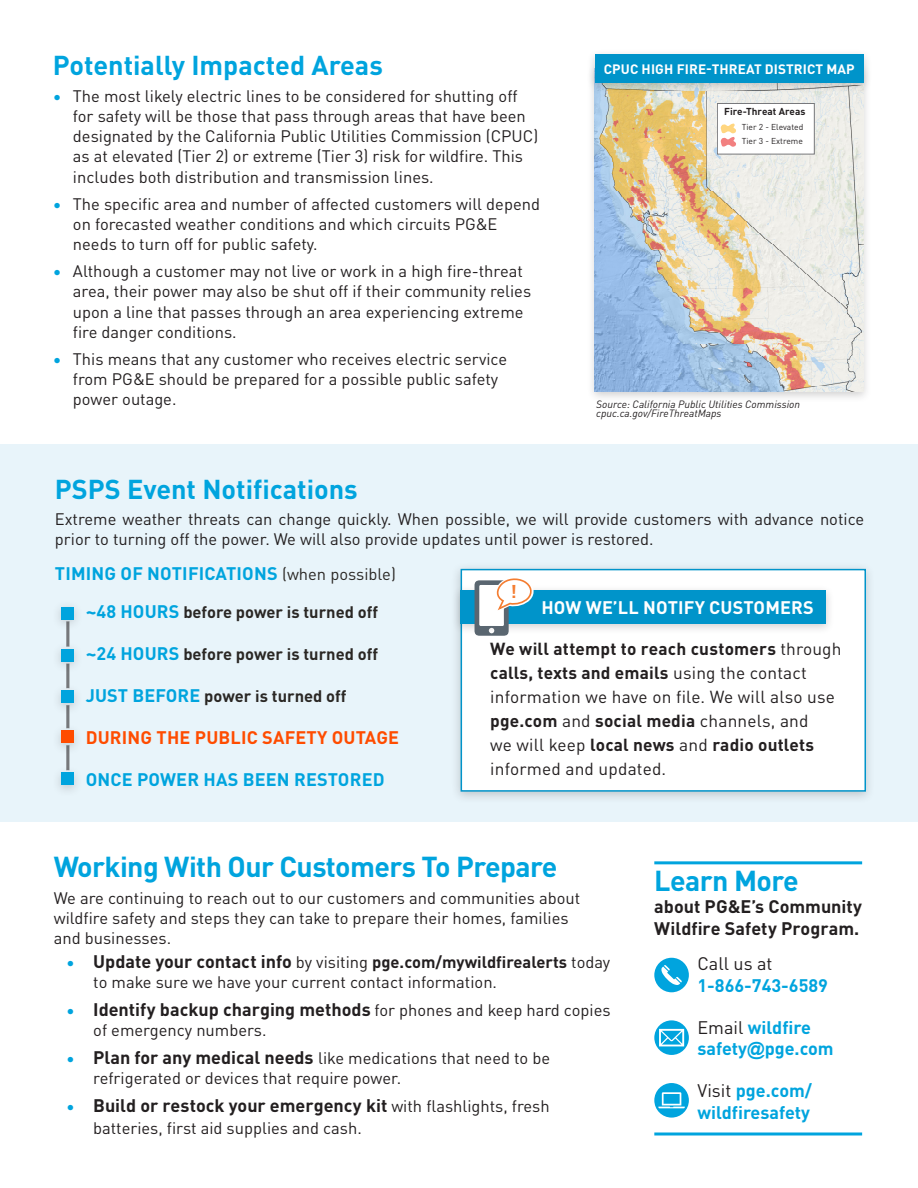
<style>
.page{position:relative;width:918px;height:1188px;background:#fff}
.page>*{position:absolute;margin:0;border:0;box-sizing:border-box;transform-origin:0 0}
.Subtitles{font:700 28.5px "DINOT";letter-spacing:-.02em;color:#00a4de}
.Bullets{font:700 28.5px "DINOT";letter-spacing:-.02em;color:#00a4de}
.Subtitles-2{font:700 27px "DINOT";color:#00a4de}
.Blue_Text_-_Align_Le{font:700 18.3px "DINOT";color:#f47d31}
.Bullets-2{font:700 18px/22.5px "DINOT";color:#231f20}
.disclaimer{font:700 18px/21.6px "DINOT";color:#00a4de}
.t1{font:700 18px "DINOT";letter-spacing:.01em;color:#ff4c00}
.t2{font:700 18px "DINOT";letter-spacing:.01em;color:#fff}
.Bullets-3{font:17.25px/24px "DINOT";letter-spacing:.01em;color:#231f20}
.Subtitles-3{font:16.5px/20.2px "DINOT";color:#231f20}
.t3{font:700 16.5px "DINOT";color:#2a2724}
.t4{font:700 13.5px "DINOT";letter-spacing:.01em;color:#fff}
.Subtitles-4{font:italic 10.5px/9px "DINOT";color:#231f20}
.t5{font:700 9.9px "DINOT";color:#231f20}
.t6{font:8.55px/14.4px "DINOT";color:#231f20}
.s1{color:#00a4de}
.s2{font-weight:400;font-size:16.5px;color:#2a2724}
.s3{font-size:18px;color:#00a4de}
.s4{font-weight:700}
.s5{font-weight:700;font-size:18px}
.s6{font-weight:400;font-size:16.5px;color:#00a4de}
.s7{font-weight:400;font-size:16.5px}
.s8{font-weight:400;color:#231f20}
.s9{font-family:"Arial"}
</style>
<div class="page">
<div style="left:0;top:444px;width:918px;height:378px;background:#e8f4fa"></div>
<hr style="left:654px;top:861px;width:208px;height:3px;background:#00a4de">
<hr style="left:654px;top:1133px;width:208px;height:3px;background:#00a4de">
<div style="left:654px;top:958px;width:35px;height:34px;background:#00a4de;border-radius:50%"></div>
<svg style="left:661px;top:965px;width:21px;height:20px"></svg>
<svg style="left:654px;top:1020px;width:35px;height:35px"></svg>
<svg style="left:659px;top:1029px;width:25px;height:17px"></svg>
<svg style="left:654px;top:1083px;width:35px;height:35px"></svg>
<svg style="left:658px;top:1092px;width:27px;height:16px"></svg>
<div style="left:451px;top:562px;width:425px;height:242px;background:#231f20;opacity:.21"></div>
<div style="left:461px;top:569px;width:405px;height:223px;background:#fff;border:2px solid #0094ca"></div>
<div style="left:452px;top:584px;width:382px;height:51px;background:#231f20;opacity:.21"></div>
<div style="left:460px;top:591px;width:366px;height:33px;background:#0094ca"></div>
<svg style="left:475px;top:578px;width:61px;height:58px"></svg>
<div style="left:586px;top:62px;width:286px;height:341px;background:#231f20;opacity:.21"></div>
<img style="left:595px;top:94px;width:269px;height:298px">
<div style="left:717px;top:103px;width:97px;height:51px;background:#fff"></div>
<div style="left:717px;top:103px;width:98px;height:51px;border:1px solid #77787b"></div>
<svg style="left:721px;top:124px;width:15px;height:23px"></svg>
<div style="left:586px;top:49px;width:286px;height:45px;background:#231f20;opacity:.21"></div>
<div style="left:595px;top:55px;width:269px;height:28px;background:#0094ca"></div>
<hr style="left:66px;top:614px;width:3px;height:165px;background:#76787b">
<div style="left:52px;top:600px;width:31px;height:31px;background:#231f20;opacity:.21"></div>
<div style="left:62px;top:607px;width:12px;height:12px;background:#00a4de"></div>
<div style="left:52px;top:642px;width:31px;height:31px;background:#231f20;opacity:.21"></div>
<div style="left:62px;top:649px;width:12px;height:12px;background:#00a4de"></div>
<div style="left:52px;top:684px;width:31px;height:31px;background:#231f20;opacity:.21"></div>
<div style="left:62px;top:690px;width:12px;height:13px;background:#00a4de"></div>
<div style="left:52px;top:724px;width:32px;height:31px;background:#231f20;opacity:.21"></div>
<div style="left:62px;top:730px;width:12px;height:13px;background:#ff4c00"></div>
<div style="left:52px;top:766px;width:32px;height:31px;background:#231f20;opacity:.21"></div>
<div style="left:62px;top:772px;width:12px;height:13px;background:#00a4de"></div>
<p class="Subtitles-2" style="left:53px;top:44px;width:332px">Potentially Impacted Areas</p>
<p class="Subtitles-3" style="left:73px;top:84px;width:467px;text-indent:-20px"><span class="s1">•</span> The most likely electric lines to be considered for shutting off for safety will be those that pass through areas that have been designated by the California Public Utilities Commission (CPUC) as at elevated (Tier 2) or extreme (Tier 3) risk for wildfire. This includes both distribution and transmission lines.</p>
<p class="Subtitles-3" style="left:73px;top:192px;width:469px;text-indent:-20px"><span class="s1">•</span> The specific area and number of affected customers will depend on forecasted weather conditions and which circuits PG&amp;E needs to turn off for public safety.</p>
<p class="Subtitles-3" style="left:73px;top:260px;width:460px;text-indent:-20px"><span class="s1">•</span> Although a customer may not live or work in a high fire-threat area, their power may also be shut off if their community relies upon a line that passes through an area experiencing extreme fire danger conditions.</p>
<p class="Subtitles-3" style="left:73px;top:348px;width:436px;text-indent:-20px"><span class="s1">•</span> This means that any customer who receives electric service from PG&amp;E should be prepared for a possible public safety power outage.</p>
<p class="t4" style="left:604px;top:59px;width:252px">CPUC HIGH FIRE-THREAT DISTRICT MAP</p>
<p class="t5" style="left:724px;top:104px;width:83px">Fire-Threat Areas</p>
<p class="t6" style="left:742px;top:119px;width:63px">Tier 2 - Elevated<br>Tier 3 - Extreme</p>
<p class="Subtitles-4" style="left:596px;top:399px;width:205px">Source: California Public Utilities Commission cpuc.ca.gov/FireThreatMaps</p>
<p class="Subtitles-2" style="left:55px;top:468px;width:304px">PSPS Event Notifications</p>
<p class="Subtitles-3" style="left:55px;top:508px;width:811px;line-height:19.8px">Extreme weather threats can change quickly. When possible, we will provide customers with advance notice prior to turning off the power. We will also provide updates until power is restored.</p>
<p class="disclaimer" style="left:55px;top:562px;width:343px">TIMING OF NOTIFICATIONS <span class="s2">(when possible)</span></p>
<p class="t3" style="left:86px;top:599px;width:294px"><span class="s3">~48 HOURS</span> before power is turned off</p>
<p class="t3" style="left:86px;top:641px;width:294px"><span class="s3">~24 HOURS</span> before power is turned off</p>
<p class="t3" style="left:86px;top:683px;width:262px"><span class="s3">JUST BEFORE</span> power is turned off</p>
<p class="t1" style="left:86px;top:723px;width:315px">DURING THE PUBLIC SAFETY OUTAGE</p>
<p class="disclaimer" style="left:86px;top:767px;width:300px">ONCE POWER HAS BEEN RESTORED</p>
<p class="Blue_Text_-_Align_Le" style="left:511px;top:577px;width:8px">!</p>
<p class="t2" style="left:541px;top:594px;width:274px">HOW WE’LL NOTIFY CUSTOMERS</p>
<p class="Bullets-3" style="left:490px;top:636px;width:353px"><span class="s4">We will attempt to reach customers</span> through <span class="s4">calls, texts and emails</span> using the contact information we have on file. We will also use <span class="s4">pge.com</span> and <span class="s4">social media</span> channels, and<br>we will keep <span class="s4">local news</span> and <span class="s4">radio outlets </span>informed and updated.</p>
<p class="Subtitles" style="left:54px;top:845px;width:505px">Working With Our Customers To Prepare</p>
<p class="Subtitles-3" style="left:54px;top:887px;width:528px;line-height:19.8px">We are continuing to reach out to our customers and communities about wildfire safety and steps they can take to prepare their homes, families and businesses.</p>
<p class="Subtitles-3" style="left:93px;top:951px;width:519px;line-height:19.8px;text-indent:-27px"><span class="s1">•</span> <span class="s5">Update your contact info</span> by visiting <span class="s4">pge.com/mywildfirealerts</span> today to make sure we have your current contact information.</p>
<p class="Bullets-2" style="left:66px;top:997px;width:546px"><span class="s6">•</span> Identify backup charging methods <span class="s7">for phones and keep hard copies</span></p>
<p class="Subtitles-3" style="left:93px;top:1019px;width:175px">of emergency numbers.</p>
<p class="Subtitles-3" style="left:93px;top:1047px;width:458px;line-height:19.8px;text-indent:-27px"><span class="s1">•</span> <span class="s5">Plan for any medical needs</span> like medications that need to be refrigerated or devices that require power.</p>
<p class="Bullets-2" style="left:66px;top:1094px;width:485px"><span class="s6">•</span> Build or restock your emergency kit <span class="s7">with flashlights, fresh</span></p>
<p class="Subtitles-3" style="left:93px;top:1117px;width:270px">batteries, first aid supplies and cash.</p>
<p class="Bullets" style="left:654px;top:858px;width:146px">Learn More</p>
<p class="Bullets-2" style="left:654px;top:894px;width:209px">about PG&amp;E’s Community<br>Wildfire Safety Program.</p>
<p class="disclaimer" style="left:698px;top:952px;width:132px"><span class="s8">Call us at<br></span>1-866-743-6589</p>
<p class="disclaimer" style="left:698px;top:1015px;width:138px"><span class="s8">Email</span> wildfire safety<span class="s9">@</span>pge.com</p>
<p class="disclaimer" style="left:698px;top:1079px;width:116px"><span class="s8">Visit</span> pge.com/ wildfiresafety</p>
</div>
